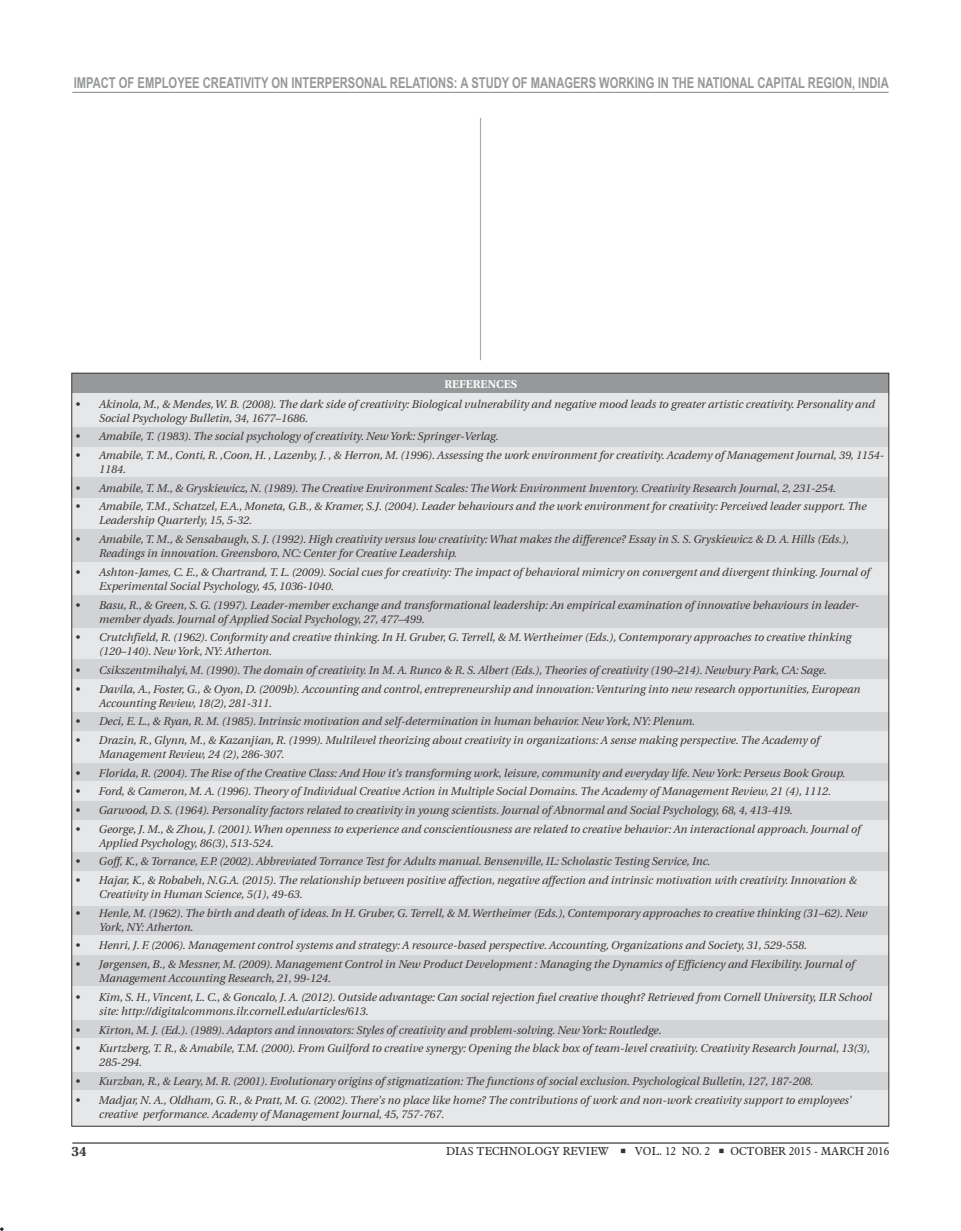
<style>
.page{position:relative;width:961px;height:1231px;background:#fff}
.page>*{position:absolute;margin:0;border:0;box-sizing:border-box;transform-origin:0 0}
.t1{font:700 15px "Arial";color:#96989a;scale:.75 1}
.t2{font:600 13.5px "Utopia";color:#373435}
.t3{font:italic 11.25px/14.1px "Utopia";color:#373435}
.t4{font:11.25px "Aldine 721 BT";color:#373435}
.t5{font:600 11.25px "Utopia";color:#fefefe}
</style>
<div class="page">
<hr style="left:72px;top:92px;width:816px;height:1px;background:#96989a">
<hr style="left:72px;top:1142px;width:816px;height:1px;background:#373435">
<hr style="left:480px;top:118px;width:1px;height:242px;background:#a9abae">
<div style="left:72px;top:427px;width:816px;height:20px;background:#d2d3d5"></div>
<div style="left:72px;top:373px;width:816px;height:20px;background:#96989a"></div>
<div style="left:72px;top:447px;width:816px;height:31px;background:#e6e7e8"></div>
<div style="left:72px;top:477px;width:816px;height:21px;background:#d2d3d5"></div>
<div style="left:72px;top:394px;width:816px;height:33px;background:#e6e7e8"></div>
<div style="left:72px;top:498px;width:816px;height:32px;background:#e6e7e8"></div>
<div style="left:72px;top:529px;width:816px;height:34px;background:#d2d3d5"></div>
<div style="left:72px;top:562px;width:816px;height:33px;background:#e6e7e8"></div>
<div style="left:72px;top:595px;width:816px;height:34px;background:#d2d3d5"></div>
<div style="left:72px;top:629px;width:816px;height:31px;background:#e6e7e8"></div>
<div style="left:72px;top:659px;width:816px;height:21px;background:#d2d3d5"></div>
<div style="left:72px;top:679px;width:816px;height:33px;background:#e6e7e8"></div>
<div style="left:72px;top:712px;width:816px;height:19px;background:#d2d3d5"></div>
<div style="left:72px;top:730px;width:816px;height:34px;background:#e6e7e8"></div>
<div style="left:72px;top:763px;width:816px;height:19px;background:#d2d3d5"></div>
<div style="left:72px;top:781px;width:816px;height:21px;background:#e6e7e8"></div>
<div style="left:72px;top:801px;width:816px;height:19px;background:#d2d3d5"></div>
<div style="left:72px;top:820px;width:816px;height:32px;background:#e6e7e8"></div>
<div style="left:72px;top:852px;width:816px;height:20px;background:#d2d3d5"></div>
<div style="left:72px;top:871px;width:816px;height:35px;background:#e6e7e8"></div>
<div style="left:72px;top:906px;width:816px;height:30px;background:#d2d3d5"></div>
<div style="left:72px;top:935px;width:816px;height:20px;background:#e6e7e8"></div>
<div style="left:72px;top:955px;width:816px;height:31px;background:#d2d3d5"></div>
<div style="left:72px;top:986px;width:816px;height:34px;background:#e6e7e8"></div>
<div style="left:72px;top:1020px;width:816px;height:19px;background:#d2d3d5"></div>
<div style="left:72px;top:1038px;width:816px;height:35px;background:#e6e7e8"></div>
<div style="left:72px;top:1072px;width:816px;height:19px;background:#d2d3d5"></div>
<div style="left:72px;top:1090px;width:816px;height:36px;background:#e6e7e8"></div>
<h1 class="t1" style="left:74px;top:77px;width:1088px">IMPACT OF EMPLOYEE CREATIVITY ON INTERPERSONAL RELATIONS: A STUDY OF MANAGERS WORKING IN THE NATIONAL CAPITAL REGION, INDIA</h1>
<p class="t5" style="left:444px;top:380px;width:74px">REFERENCES</p>
<p class="t3" style="left:99px;top:398px;width:777px;text-indent:-24px">• Akinola, M., &amp; Mendes,W. B. (2008). The dark side of creativity: Biological vulnerability and negative mood leads to greater artistic creativity. Personality and<br>Social Psychology Bulletin, 34, 1677–1686.</p>
<p class="t3" style="left:75px;top:430px;width:425px">• Amabile, T. (1983). The social psychology of creativity. New York: Springer-Verlag.</p>
<p class="t3" style="left:99px;top:449px;width:786px;text-indent:-24px">• Amabile, T. M., Conti, R. ,Coon, H. , Lazenby, J. , &amp; Herron, M. (1996). Assessing the work environment for creativity. Academy of Management Journal, 39, 1154-<br>1184.</p>
<p class="t3" style="left:75px;top:482px;width:762px">• Amabile, T. M., &amp; Gryskiewicz, N. (1989). The Creative Environment Scales: The Work Environment Inventory. Creativity Research Journal, 2, 231-254.</p>
<p class="t3" style="left:99px;top:500px;width:768px;text-indent:-24px">• Amabile, T.M., Schatzel, E.A., Moneta, G.B., &amp; Kramer, S.J. (2004). Leader behaviours and the work environment for creativity: Perceived leader support. The<br>Leadership Quarterly, 15, 5-32.</p>
<p class="t3" style="left:99px;top:533px;width:751px;text-indent:-24px">• Amabile, T. M., &amp; Sensabaugh, S. J. (1992). High creativity versus low creativity:What makes the difference? Essay in S. S. Gryskiewicz &amp; D. A. Hills (Eds.),<br>Readings in innovation. Greensboro, NC: Center for Creative Leadership.</p>
<p class="t3" style="left:99px;top:566px;width:772px;text-indent:-24px">• Ashton-James, C. E., &amp; Chartrand, T. L. (2009). Social cues for creativity: The impact of behavioral mimicry on convergent and divergent thinking. Journal of<br>Experimental Social Psychology, 45, 1036-1040.</p>
<p class="t3" style="left:99px;top:598px;width:761px;text-indent:-24px">• Basu, R., &amp; Green, S. G. (1997). Leader-member exchange and transformational leadership: An empirical examination of innovative behaviours in leader&shy;member dyads. Journal of Applied Social Psychology, 27, 477–499.</p>
<p class="t3" style="left:99px;top:631px;width:753px;text-indent:-24px">• Crutchfield, R. (1962). Conformity and creative thinking. In H. Gruber, G. Terrell, &amp; M.Wertheimer (Eds.), Contemporary approaches to creative thinking (120–140). New York, NY: Atherton.</p>
<p class="t3" style="left:75px;top:664px;width:753px">• Csikszentmihalyi, M. (1990). The domain of creativity. In M. A. Runco &amp; R. S. Albert (Eds.), Theories of creativity (190–214). Newbury Park, CA: Sage.</p>
<p class="t3" style="left:99px;top:682px;width:763px;text-indent:-24px">• Davila, A., Foster, G., &amp; Oyon, D. (2009b). Accounting and control, entrepreneurship and innovation:Venturing into new research opportunities, European<br>Accounting Review, 18(2), 281-311.</p>
<p class="t3" style="left:75px;top:715px;width:621px">• Deci, E. L., &amp; Ryan, R. M. (1985). Intrinsic motivation and self-determination in human behavior. New York, NY: Plenum.</p>
<p class="t3" style="left:99px;top:734px;width:722px;text-indent:-24px">• Drazin, R., Glynn, M., &amp; Kazanjian, R. (1999). Multilevel theorizing about creativity in organizations: A sense making perspective. The Academy of<br>Management Review, 24 (2), 286-307.</p>
<p class="t3" style="left:75px;top:767px;width:772px">• Florida, R. (2004). The Rise of the Creative Class: And How it's transforming work, leisure, community and everyday life. New York: Perseus Book Group.</p>
<p class="t3" style="left:75px;top:785px;width:757px">• Ford, &amp; Cameron, M. A. (1996). Theory of Individual Creative Action in Multiple Social Domains. The Academy of Management Review, 21 (4), 1112.</p>
<p class="t3" style="left:75px;top:804px;width:719px">• Garwood, D. S. (1964). Personality factors related to creativity in young scientists. Journal of Abnormal and Social Psychology, 68, 4, 413-419.</p>
<p class="t3" style="left:99px;top:822px;width:763px;text-indent:-24px">• George, J. M., &amp; Zhou, J. (2001).When openness to experience and conscientiousness are related to creative behavior: An interactional approach. Journal of<br>Applied Psychology, 86(3), 513-524.</p>
<p class="t3" style="left:75px;top:855px;width:637px">• Goff, K., &amp; Torrance, E.P. (2002). Abbreviated Torrance Test for Adults manual. Bensenville, IL: Scholastic Testing Service, Inc.</p>
<p class="t3" style="left:99px;top:874px;width:759px;text-indent:-24px">• Hajar, K., &amp; Robabeh, N.G.A. (2015). The relationship between positive affection, negative affection and intrinsic motivation with creativity. Innovation &amp;<br>Creativity in Human Science, 5(1), 49-63.</p>
<p class="t3" style="left:99px;top:906px;width:769px;text-indent:-24px">• Henle, M. (1962). The birth and death of ideas. In H. Gruber, G. Terrell, &amp; M.Wertheimer (Eds.), Contemporary approaches to creative thinking (31–62). New<br>York, NY: Atherton.</p>
<p class="t3" style="left:75px;top:939px;width:733px">• Henri, J. F. (2006). Management control systems and strategy: A resource-based perspective. Accounting, Organizations and Society, 31, 529-558.</p>
<p class="t3" style="left:99px;top:958px;width:757px;text-indent:-24px">• Jørgensen, B., &amp; Messner, M. (2009). Management Control in New Product Development : Managing the Dynamics of Efficiency and Flexibility. Journal of<br>Management Accounting Research, 21, 99-124.</p>
<p class="t3" style="left:99px;top:991px;width:774px;text-indent:-24px">• Kim, S. H.,Vincent, L. C., &amp; Goncalo, J. A. (2012). Outside advantage: Can social rejection fuel creative thought? Retrieved from Cornell University, ILR School site: http://digitalcommons.ilr.cornell.edu/articles/613.</p>
<p class="t3" style="left:75px;top:1023px;width:588px">• Kirton, M. J. (Ed.). (1989). Adaptors and innovators: Styles of creativity and problem-solving. New York: Routledge.</p>
<p class="t3" style="left:99px;top:1042px;width:772px;text-indent:-24px">• Kurtzberg, T. R., &amp; Amabile, T.M. (2000). From Guilford to creative synergy: Opening the black box of team-level creativity. Creativity Research Journal, 13(3),<br>285-294.</p>
<p class="t3" style="left:75px;top:1075px;width:740px">• Kurzban, R., &amp; Leary, M. R. (2001). Evolutionary origins of stigmatization: The functions of social exclusion. Psychological Bulletin, 127, 187-208.</p>
<p class="t3" style="left:99px;top:1093px;width:753px;text-indent:-24px">• Madjar, N. A., Oldham, G. R., &amp; Pratt, M. G. (2002). There's no place like home? The contributions of work and non-work creativity support to employees' creative performance. Academy of Management Journal, 45, 757-767.</p>
<p class="t4" style="left:446px;top:1146px;width:445px">DIAS TECHNOLOGY REVIEW ○ VOL. 12 NO. 2 ○ OCTOBER 2015 - MARCH 2016</p>
<p class="t2" style="left:72px;top:1145px;width:17px">34</p>
</div>
